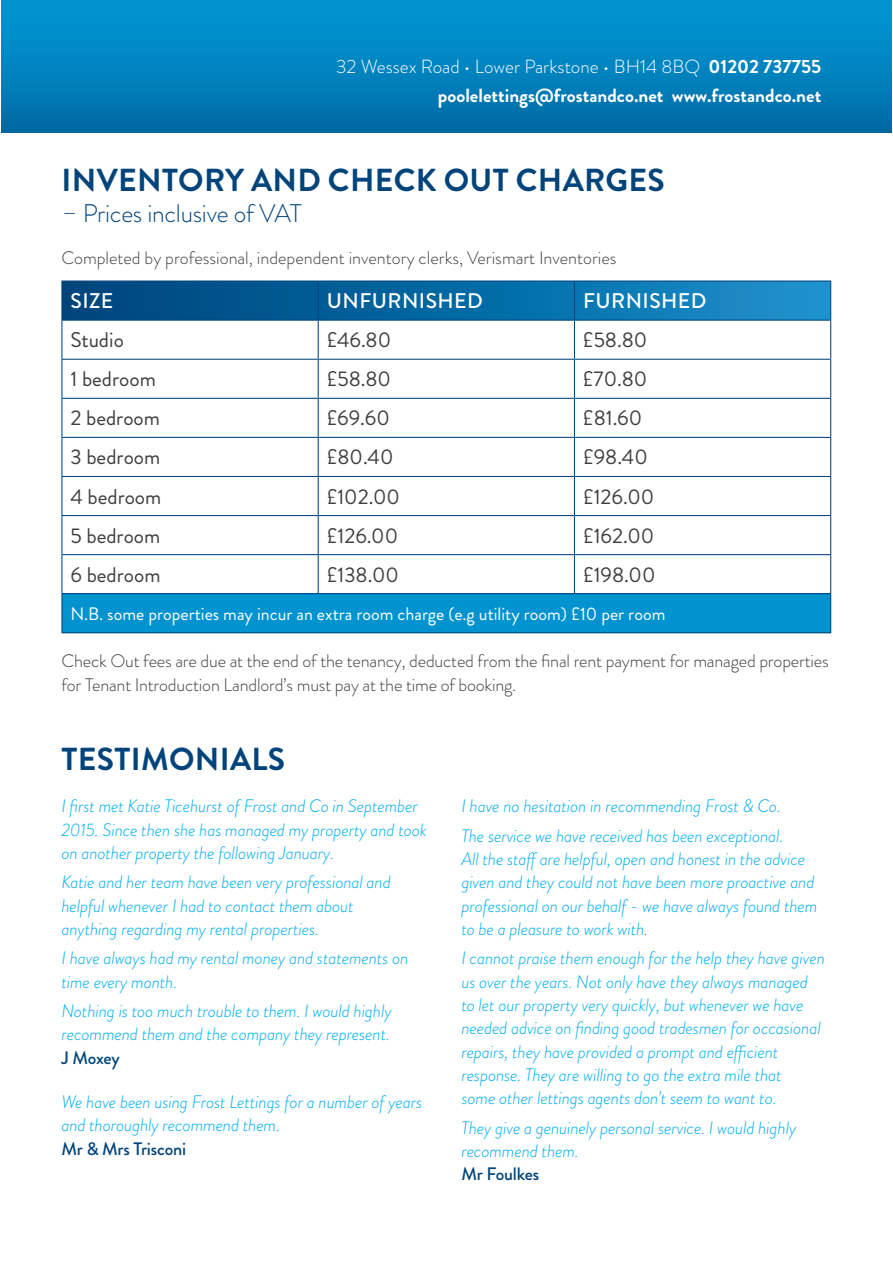
<style>
.page{position:relative;width:893px;height:1263px;background:#fff}
.page>*{position:absolute;margin:0;border:0;box-sizing:border-box;transform-origin:0 0}
.t1{font:700 31.8px "Brandon Grotesque";letter-spacing:.01em;color:#00447b}
.t2{font:300 25.5px "Brandon Grotesque";letter-spacing:-.01em;color:#00447b}
.t3{font:21.15px "Brandon Grotesque";color:#3e3e3f}
.t4{font:500 21.15px "Brandon Grotesque";letter-spacing:.02em;color:#fff}
.t5{font:700 19.05px/29.7px "Brandon Grotesque";color:#fff;text-align:right}
.t6{font:italic 300 18px/23.4px "Brandon Grotesque";letter-spacing:-.01em;color:#00aeef}
.t7{font:300 18px/23.4px "Brandon Grotesque";letter-spacing:-.01em;color:#3e3e3f}
.t8{font:18px "Brandon Grotesque";color:#fff}
.t9{font:500 18px "Brandon Grotesque";letter-spacing:-.01em;color:#00447b}
.s1{font-weight:300}
</style>
<div class="page">
<svg style="left:62px;top:282px;width:768px;height:38px;background:#0768a2"></svg>
<div style="left:62px;top:594px;width:769px;height:39px;background:#0093d0"></div>
<hr style="left:61px;top:282px;width:1px;height:38px;background:#00447b">
<hr style="left:61px;top:281px;width:257px;height:1px;background:#00447b">
<hr style="left:318px;top:282px;width:1px;height:38px;background:#00447b">
<hr style="left:318px;top:281px;width:513px;height:1px;background:#00447b">
<hr style="left:574px;top:282px;width:1px;height:38px;background:#00447b">
<hr style="left:830px;top:282px;width:1px;height:38px;background:#00447b">
<hr style="left:61px;top:321px;width:1px;height:38px;background:#00447b">
<hr style="left:61px;top:360px;width:1px;height:38px;background:#00447b">
<hr style="left:61px;top:399px;width:1px;height:38px;background:#00447b">
<hr style="left:61px;top:438px;width:1px;height:38px;background:#00447b">
<hr style="left:61px;top:477px;width:1px;height:38px;background:#00447b">
<hr style="left:61px;top:516px;width:1px;height:38px;background:#00447b">
<hr style="left:61px;top:555px;width:1px;height:38px;background:#00447b">
<hr style="left:61px;top:594px;width:1px;height:38px;background:#00447b">
<hr style="left:61px;top:320px;width:257px;height:1px;background:#00447b">
<hr style="left:61px;top:359px;width:257px;height:1px;background:#00447b">
<hr style="left:61px;top:398px;width:257px;height:1px;background:#00447b">
<hr style="left:61px;top:437px;width:257px;height:1px;background:#00447b">
<hr style="left:61px;top:476px;width:257px;height:1px;background:#00447b">
<hr style="left:61px;top:515px;width:257px;height:1px;background:#00447b">
<hr style="left:61px;top:554px;width:257px;height:1px;background:#00447b">
<hr style="left:61px;top:593px;width:257px;height:1px;background:#00447b">
<hr style="left:61px;top:632px;width:770px;height:1px;background:#00447b">
<hr style="left:318px;top:321px;width:1px;height:38px;background:#00447b">
<hr style="left:318px;top:360px;width:1px;height:38px;background:#00447b">
<hr style="left:318px;top:399px;width:1px;height:38px;background:#00447b">
<hr style="left:318px;top:438px;width:1px;height:38px;background:#00447b">
<hr style="left:318px;top:477px;width:1px;height:38px;background:#00447b">
<hr style="left:318px;top:516px;width:1px;height:38px;background:#00447b">
<hr style="left:318px;top:555px;width:1px;height:38px;background:#00447b">
<hr style="left:318px;top:320px;width:256px;height:1px;background:#00447b">
<hr style="left:318px;top:359px;width:256px;height:1px;background:#00447b">
<hr style="left:318px;top:398px;width:256px;height:1px;background:#00447b">
<hr style="left:318px;top:437px;width:256px;height:1px;background:#00447b">
<hr style="left:318px;top:476px;width:256px;height:1px;background:#00447b">
<hr style="left:318px;top:515px;width:256px;height:1px;background:#00447b">
<hr style="left:318px;top:554px;width:256px;height:1px;background:#00447b">
<hr style="left:318px;top:593px;width:256px;height:1px;background:#00447b">
<hr style="left:574px;top:321px;width:1px;height:38px;background:#00447b">
<hr style="left:574px;top:360px;width:1px;height:38px;background:#00447b">
<hr style="left:574px;top:399px;width:1px;height:38px;background:#00447b">
<hr style="left:574px;top:438px;width:1px;height:38px;background:#00447b">
<hr style="left:574px;top:477px;width:1px;height:38px;background:#00447b">
<hr style="left:574px;top:516px;width:1px;height:38px;background:#00447b">
<hr style="left:574px;top:555px;width:1px;height:38px;background:#00447b">
<hr style="left:574px;top:320px;width:257px;height:1px;background:#00447b">
<hr style="left:574px;top:359px;width:257px;height:1px;background:#00447b">
<hr style="left:574px;top:398px;width:257px;height:1px;background:#00447b">
<hr style="left:574px;top:437px;width:257px;height:1px;background:#00447b">
<hr style="left:574px;top:476px;width:257px;height:1px;background:#00447b">
<hr style="left:574px;top:515px;width:257px;height:1px;background:#00447b">
<hr style="left:574px;top:554px;width:257px;height:1px;background:#00447b">
<hr style="left:574px;top:593px;width:257px;height:1px;background:#00447b">
<hr style="left:830px;top:321px;width:1px;height:38px;background:#00447b">
<hr style="left:830px;top:360px;width:1px;height:38px;background:#00447b">
<hr style="left:830px;top:399px;width:1px;height:38px;background:#00447b">
<hr style="left:830px;top:438px;width:1px;height:38px;background:#00447b">
<hr style="left:830px;top:477px;width:1px;height:38px;background:#00447b">
<hr style="left:830px;top:516px;width:1px;height:38px;background:#00447b">
<hr style="left:830px;top:555px;width:1px;height:38px;background:#00447b">
<hr style="left:830px;top:594px;width:1px;height:38px;background:#00447b">
<div style="left:1px;top:0;width:890px;height:132px;background:linear-gradient(to bottom,#0099d7,#006ca6)"></div>
<p class="t5" style="left:336px;top:54px;width:487px"><span class="s1">32 Wessex Road • Lower Parkstone • BH14 8BQ</span> 01202 737755 poolelettings@frostandco.net www.frostandco.net</p>
<h1 class="t1" style="left:62px;top:168px;width:605px">INVENTORY AND CHECK OUT CHARGES</h1>
<h2 class="t2" style="left:61px;top:204px;width:242px">– Prices inclusive of VAT</h2>
<p class="t7" style="left:61px;top:248px;width:557px">Completed by professional, independent inventory clerks, Verismart Inventories</p>
<p class="t4" style="left:71px;top:293px;width:44px">SIZE</p>
<p class="t4" style="left:327px;top:293px;width:158px">UNFURNISHED</p>
<p class="t4" style="left:583px;top:293px;width:125px">FURNISHED</p>
<p class="t3" style="left:70px;top:332px;width:55px">Studio</p>
<p class="t3" style="left:327px;top:332px;width:66px">£46.80</p>
<p class="t3" style="left:583px;top:332px;width:66px">£58.80</p>
<p class="t3" style="left:70px;top:371px;width:87px">1 bedroom</p>
<p class="t3" style="left:327px;top:371px;width:66px">£58.80</p>
<p class="t3" style="left:583px;top:371px;width:66px">£70.80</p>
<p class="t3" style="left:70px;top:410px;width:91px">2 bedroom</p>
<p class="t3" style="left:327px;top:410px;width:65px">£69.60</p>
<p class="t3" style="left:583px;top:410px;width:61px">£81.60</p>
<p class="t3" style="left:70px;top:449px;width:91px">3 bedroom</p>
<p class="t3" style="left:327px;top:449px;width:68px">£80.40</p>
<p class="t3" style="left:583px;top:449px;width:66px">£98.40</p>
<p class="t3" style="left:70px;top:488px;width:92px">4 bedroom</p>
<p class="t3" style="left:327px;top:488px;width:75px">£102.00</p>
<p class="t3" style="left:583px;top:488px;width:73px">£126.00</p>
<p class="t3" style="left:70px;top:527px;width:91px">5 bedroom</p>
<p class="t3" style="left:327px;top:527px;width:73px">£126.00</p>
<p class="t3" style="left:583px;top:527px;width:73px">£162.00</p>
<p class="t3" style="left:70px;top:567px;width:92px">6 bedroom</p>
<p class="t3" style="left:327px;top:567px;width:74px">£138.00</p>
<p class="t3" style="left:583px;top:567px;width:74px">£198.00</p>
<p class="t8" style="left:70px;top:607px;width:596px">N.B. some properties may incur an extra room charge (e.g utility room) £10 per room</p>
<p class="t7" style="left:61px;top:652px;width:769px">Check Out fees are due at the end of the tenancy, deducted from the final rent payment for managed properties for Tenant Introduction Landlord’s must pay at the time of booking.</p>
<h1 class="t1" style="left:62px;top:748px;width:225px">TESTIMONIALS</h1>
<p class="t6" style="left:61px;top:796px;width:367px">I first met Katie Ticehurst of Frost and Co in September<br>2015. Since then she has managed my property and took on another property the following January.</p>
<p class="t6" style="left:61px;top:872px;width:331px">Katie and her team have been very professional and helpful whenever I had to contact them about anything regarding my rental properties.</p>
<p class="t6" style="left:61px;top:948px;width:349px">I have always had my rental money and statements on time every month.</p>
<p class="t6" style="left:61px;top:1001px;width:332px">Nothing is too much trouble to them. I would highly recommend them and the company they represent.</p>
<p class="t9" style="left:61px;top:1051px;width:60px">J Moxey</p>
<p class="t6" style="left:61px;top:1092px;width:362px">We have been using Frost Lettings for a number of years and thoroughly recommend them.</p>
<p class="t9" style="left:61px;top:1142px;width:126px">Mr &amp; Mrs Trisconi</p>
<p class="t6" style="left:461px;top:793px;width:323px;line-height:29.4px">I have no hesitation in recommending Frost &amp; Co.<br>The service we have received has been exceptional.</p>
<p class="t6" style="left:461px;top:849px;width:358px">All the staff are helpful, open and honest in the advice given and they could not have been more proactive and professional on our behalf - we have always found them to be a pleasure to work with.</p>
<p class="t6" style="left:461px;top:948px;width:365px">I cannot praise them enough for the help they have given us over the years. Not only have they always managed to let our property very quickly, but whenever we have needed advice on finding good tradesmen for occasional repairs, they have provided a prompt and efficient response. They are willing to go the extra mile that<br>some other lettings agents don’t seem to want to.</p>
<p class="t6" style="left:461px;top:1118px;width:336px">They give a genuinely personal service. I would highly recommend them.</p>
<p class="t9" style="left:461px;top:1168px;width:79px">Mr Foulkes</p>
</div>
